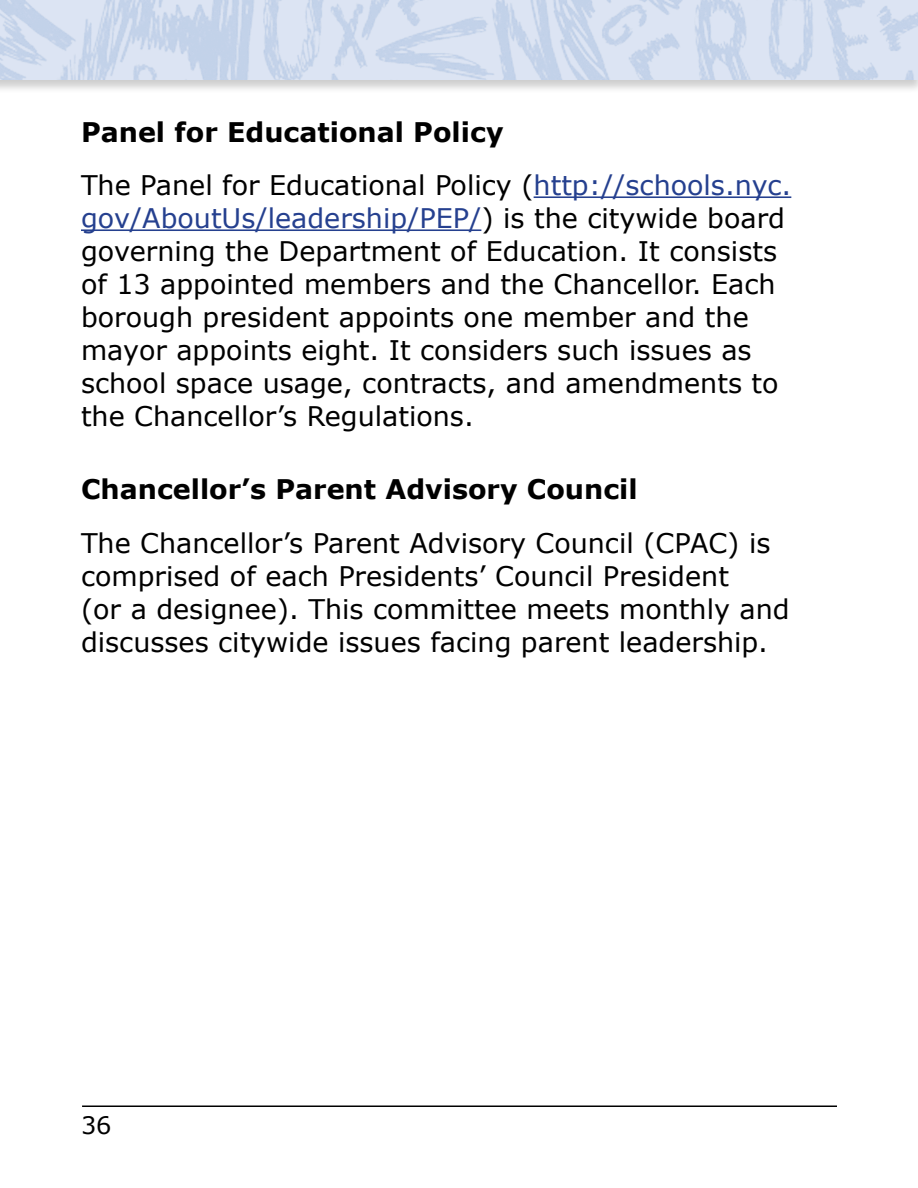
<style>
.page{position:relative;width:918px;height:1188px;background:#fff}
.page>*{position:absolute;margin:0;border:0;box-sizing:border-box;transform-origin:0 0}
.t1{font:27px/33px "Verdana";color:#000}
.t2{font:700 27px "Verdana";color:#000}
.t3{font:24px "Verdana";color:#000}
.s1{color:#25408f}
</style>
<div class="page">
<hr style="left:81px;top:229px;width:400px;height:2px;background:#25408f">
<hr style="left:534px;top:196px;width:257px;height:2px;background:#25408f">
<hr style="left:82px;top:1106px;width:755px;height:1px;background:#000">
<div style="left:0;top:0;width:918px;height:94px;background:#000;opacity:.2"></div>
<img style="left:0;top:0;width:918px;height:80px">
<h2 class="t2" style="left:81px;top:113px;width:424px">Panel for Educational Policy</h2>
<p class="t1" style="left:81px;top:168px;width:712px">The Panel for Educational Policy (<span class="s1">http://schools.nyc. gov/AboutUs/leadership/PEP/</span>) is the citywide board governing the Department of Education. It consists of 13 appointed members and the Chancellor. Each borough president appoints one member and the mayor appoints eight. It considers such issues as school space usage, contracts, and amendments to the Chancellor’s Regulations.</p>
<h2 class="t2" style="left:81px;top:470px;width:558px">Chancellor’s Parent Advisory Council</h2>
<p class="t1" style="left:81px;top:526px;width:710px">The Chancellor’s Parent Advisory Council (CPAC) is comprised of each Presidents’ Council President<br>(or a designee). This committee meets monthly and discusses citywide issues facing parent leadership.</p>
<p class="t3" style="left:81px;top:1109px;width:32px">36</p>
</div>
